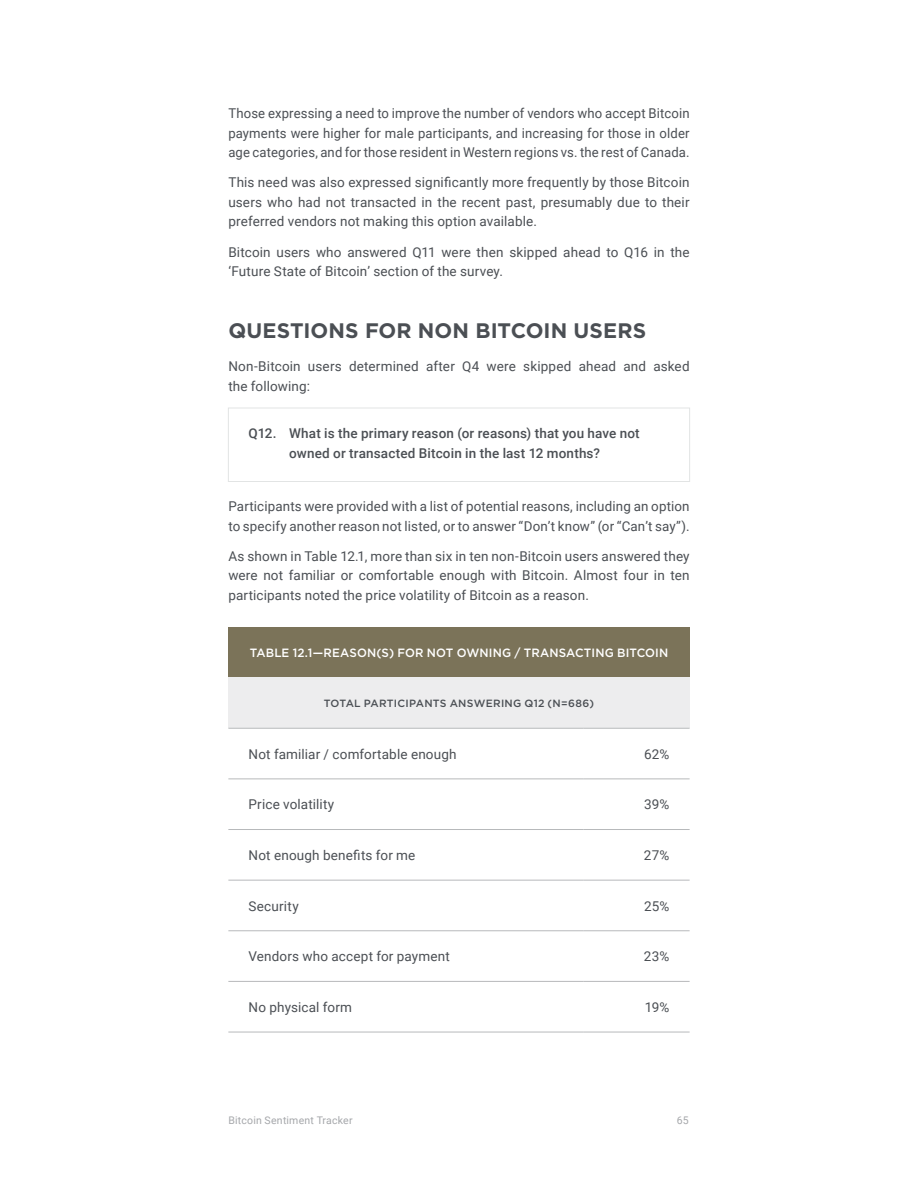
<style>
.page{position:relative;width:918px;height:1188px;background:#fff}
.page>*{position:absolute;margin:0;border:0;box-sizing:border-box;transform-origin:0 0}
.H2___Subheading{font:700 21px "Gotham";letter-spacing:.005em;color:#4b4f54}
.P___Body{font:13.5px/19.5px "Roboto";letter-spacing:.01em;color:#4b4f54;text-align:justify}
.P___Body_Last{font:13.5px/19.5px "Roboto";letter-spacing:.01em;color:#4b4f54}
.P___Question_Callout{font:500 13.5px/19.5px "Roboto";letter-spacing:.01em;color:#4b4f54;text-align:center}
.Table_Heading{font:500 12px "Gotham";letter-spacing:.01em;color:#fff}
.Table_Subheading{font:500 10.5px "Gotham";letter-spacing:.02em;color:#4b4f54}
.t1{font:10.5px "Roboto";letter-spacing:.02em;color:#a5a7aa}
</style>
<div class="page">
<div style="left:228px;top:408px;width:462px;height:74px;border:1px solid #e2e4e4"></div>
<div style="left:228px;top:628px;width:462px;height:50px;background:#7b7359"></div>
<div style="left:228px;top:678px;width:462px;height:50px;background:#ededee"></div>
<hr style="left:228px;top:779px;width:355px;height:1px;background:#b7b9bb">
<hr style="left:583px;top:779px;width:107px;height:1px;background:#b7b9bb">
<hr style="left:228px;top:829px;width:355px;height:1px;background:#b7b9bb">
<hr style="left:583px;top:829px;width:107px;height:1px;background:#b7b9bb">
<hr style="left:228px;top:880px;width:355px;height:1px;background:#b7b9bb">
<hr style="left:583px;top:880px;width:107px;height:1px;background:#b7b9bb">
<hr style="left:228px;top:930px;width:355px;height:1px;background:#b7b9bb">
<hr style="left:583px;top:930px;width:107px;height:1px;background:#b7b9bb">
<hr style="left:228px;top:981px;width:355px;height:1px;background:#b7b9bb">
<hr style="left:583px;top:981px;width:107px;height:1px;background:#b7b9bb">
<hr style="left:228px;top:1032px;width:355px;height:1px;background:#b7b9bb">
<hr style="left:583px;top:1032px;width:107px;height:1px;background:#b7b9bb">
<hr style="left:228px;top:728px;width:355px;height:1px;background:#b7b9bb">
<hr style="left:583px;top:728px;width:107px;height:1px;background:#b7b9bb">
<p class="P___Body" style="left:228px;top:103px;width:463px">Those expressing a need to improve the number of vendors who accept Bitcoin payments were higher for male participants, and increasing for those in older age categories, and for those resident in Western regions vs. the rest of Canada.</p>
<p class="P___Body" style="left:228px;top:172px;width:463px">This need was also expressed significantly more frequently by those Bitcoin users who had not transacted in the recent past, presumably due to their preferred vendors not making this option available.</p>
<p class="P___Body" style="left:228px;top:242px;width:463px">Bitcoin users who answered Q11 were then skipped ahead to Q16 in the ‘Future State of Bitcoin’ section of the survey.</p>
<p class="H2___Subheading" style="left:228px;top:317px;width:419px">QUESTIONS FOR NON BITCOIN USERS</p>
<p class="P___Body_Last" style="left:228px;top:356px;width:463px">Non-Bitcoin users determined after Q4 were skipped ahead and asked the following:</p>
<p class="P___Question_Callout" style="left:249px;top:423px;width:393px">Q12. What is the primary reason (or reasons) that you have not owned or transacted Bitcoin in the last 12 months?</p>
<p class="P___Body" style="left:228px;top:496px;width:463px">Participants were provided with a list of potential reasons, including an option to specify another reason not listed, or to answer “Don’t know” (or “Can’t say”).</p>
<p class="P___Body_Last" style="left:228px;top:546px;width:463px;text-align:justify">As shown in Table 12.1, more than six in ten non-Bitcoin users answered they were not familiar or comfortable enough with Bitcoin. Almost four in ten participants noted the price volatility of Bitcoin as a reason.</p>
<p class="Table_Heading" style="left:250px;top:645px;width:420px">TABLE 12.1—REASON(S) FOR NOT OWNING / TRANSACTING BITCOIN</p>
<p class="Table_Subheading" style="left:324px;top:697px;width:272px">TOTAL PARTICIPANTS ANSWERING Q12 (N=686)</p>
<p class="P___Body" style="left:249px;top:744px;width:210px">Not familiar / comfortable enough</p>
<p class="P___Body" style="left:644px;top:744px;width:27px">62%</p>
<p class="P___Body" style="left:249px;top:794px;width:87px">Price volatility</p>
<p class="P___Body" style="left:644px;top:794px;width:27px">39%</p>
<p class="P___Body" style="left:249px;top:845px;width:168px">Not enough benefits for me</p>
<p class="P___Body" style="left:644px;top:845px;width:27px">27%</p>
<p class="P___Body" style="left:249px;top:895px;width:52px">Security</p>
<p class="P___Body" style="left:644px;top:895px;width:27px">25%</p>
<p class="P___Body" style="left:249px;top:946px;width:203px">Vendors who accept for payment</p>
<p class="P___Body" style="left:644px;top:946px;width:27px">23%</p>
<p class="P___Body" style="left:249px;top:997px;width:105px">No physical form</p>
<p class="P___Body" style="left:645px;top:997px;width:26px">19%</p>
<p class="t1" style="left:228px;top:1113px;width:126px">Bitcoin Sentiment Tracker</p>
<p class="t1" style="left:677px;top:1113px;width:14px">65</p>
</div>
